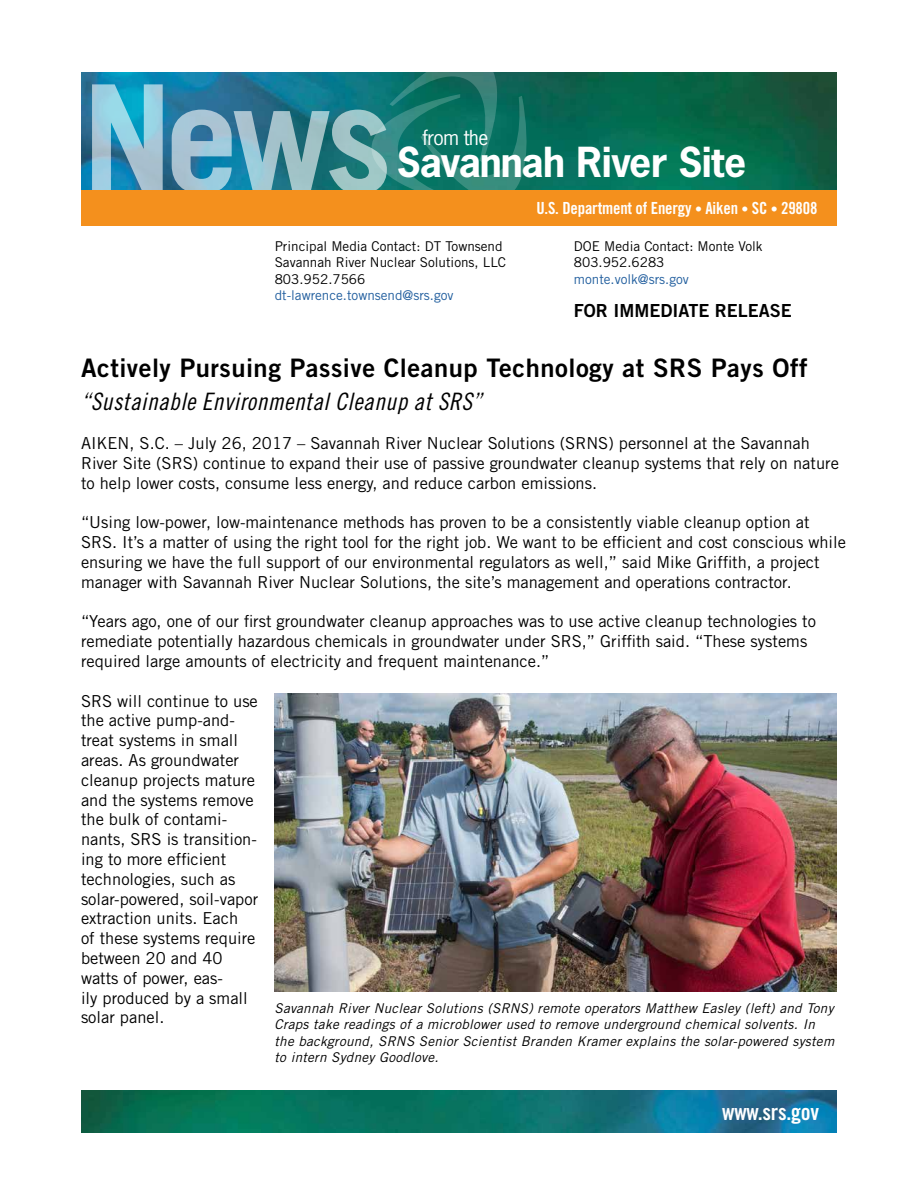
<style>
.page{position:relative;width:918px;height:1188px;background:#fff}
.page>*{position:absolute;margin:0;border:0;box-sizing:border-box;transform-origin:0 0}
.t1{font:700 39px "News Gothic Std";letter-spacing:-.025em;color:#fff}
.t2{font:25.5px "Trade Gothic LT Std Bd 2";letter-spacing:.02em;color:#000}
.t3{font:24px "Trade Gothic LT Std Cn 18 Obl";letter-spacing:.02em;color:#000}
.t4{font:22.2px "Trade Gothic LT Std Bd Cn 20";letter-spacing:-.01em;color:#fff}
.t5{font:19.5px "News Gothic Std";letter-spacing:-.02em;color:#fff}
.t6{font:18px "Trade Gothic LT Std Bd 2";color:#000}
.t7{font:16.65px "Trade Gothic LT Std Bd Cn 20";letter-spacing:-.01em;color:#fff}
.t8{font:16.5px/19.8px "Trade Gothic LT Std";color:#000}
.t9{font:italic 13.5px/16.2px "Trade Gothic LT Std";letter-spacing:.02em;color:#000}
.t10{font:13.5px/16.2px "Trade Gothic LT Std";color:#000}
.t11{font:13.5px "Trade Gothic LT Std";color:#215e9e}
.s1{font-family:"Trade Gothic LT Std Cn 18";font-size:13.95px}
</style>
<div class="page">
<img style="left:81px;top:72px;width:756px;height:118px">
<svg style="left:92px;top:84px;width:71px;height:106px;background:#77bad2"></svg>
<svg style="left:172px;top:72px;width:360px;height:118px;background:#398a90"></svg>
<div style="left:81px;top:190px;width:756px;height:36px;background:#f4901d"></div>
<img style="left:81px;top:1091px;width:756px;height:41px">
<img style="left:274px;top:694px;width:563px;height:298px">
<p class="t5" style="left:422px;top:125px;width:68px">from the</p>
<h1 class="t1" style="left:397px;top:136px;width:351px">Savannah River Site</h1>
<p class="t10" style="left:275px;top:238px;width:233px">Principal Media Contact: DT Townsend<br>Savannah River Nuclear Solutions, LLC<br>803.952.7566</p>
<p class="t11" style="left:275px;top:287px;width:180px">dt-lawrence.townsend@srs.gov</p>
<p class="t7" style="left:536px;top:198px;width:283px">U.S. Department of Energy <span class="s1">•</span> Aiken <span class="s1">•</span> SC <span class="s1">•</span> 29808</p>
<p class="t10" style="left:574px;top:238px;width:190px">DOE Media Contact: Monte Volk<br>803.952.6283</p>
<p class="t11" style="left:574px;top:271px;width:117px">monte.volk@srs.gov</p>
<p class="t6" style="left:574px;top:299px;width:219px">FOR IMMEDIATE RELEASE</p>
<h2 class="t2" style="left:81px;top:352px;width:728px">Actively Pursuing Passive Cleanup Technology at SRS Pays Off</h2>
<h3 class="t3" style="left:81px;top:387px;width:402px">“Sustainable Environmental Cleanup at SRS”</h3>
<p class="t8" style="left:81px;top:433px;width:759px">AIKEN, S.C. – July 26, 2017 – Savannah River Nuclear Solutions (SRNS) personnel at the Savannah<br>River Site (SRS) continue to expand their use of passive groundwater cleanup systems that rely on nature to help lower costs, consume less energy, and reduce carbon emissions.</p>
<p class="t8" style="left:81px;top:512px;width:767px">“Using low-power, low-maintenance methods has proven to be a consistently viable cleanup option at SRS. It’s a matter of using the right tool for the right job. We want to be efficient and cost conscious while ensuring we have the full support of our environmental regulators as well,” said Mike Griffith, a project manager with Savannah River Nuclear Solutions, the site’s management and operations contractor.</p>
<p class="t8" style="left:81px;top:611px;width:737px">“Years ago, one of our first groundwater cleanup approaches was to use active cleanup technologies to remediate potentially hazardous chemicals in groundwater under SRS,” Griffith said. “These systems required large amounts of electricity and frequent maintenance.”</p>
<p class="t8" style="left:81px;top:691px;width:179px">SRS will continue to use the active pump-and&shy;treat systems in small areas. As groundwater cleanup projects mature and the systems remove the bulk of contami&shy;nants, SRS is transition&shy;ing to more efficient technologies, such as solar-powered, soil-vapor extraction units. Each<br>of these systems require between 20 and 40 watts of power, eas-<br>ily produced by a small solar panel.</p>
<p class="t9" style="left:274px;top:1001px;width:561px">Savannah River Nuclear Solutions (SRNS) remote operators Matthew Easley (left) and Tony Craps take readings of a microblower used to remove underground chemical solvents. In the background, SRNS Senior Scientist Branden Kramer explains the solar-powered system to intern Sydney Goodlove.</p>
<h3 class="t4" style="left:722px;top:1098px;width:99px">www.srs.gov</h3>
</div>
